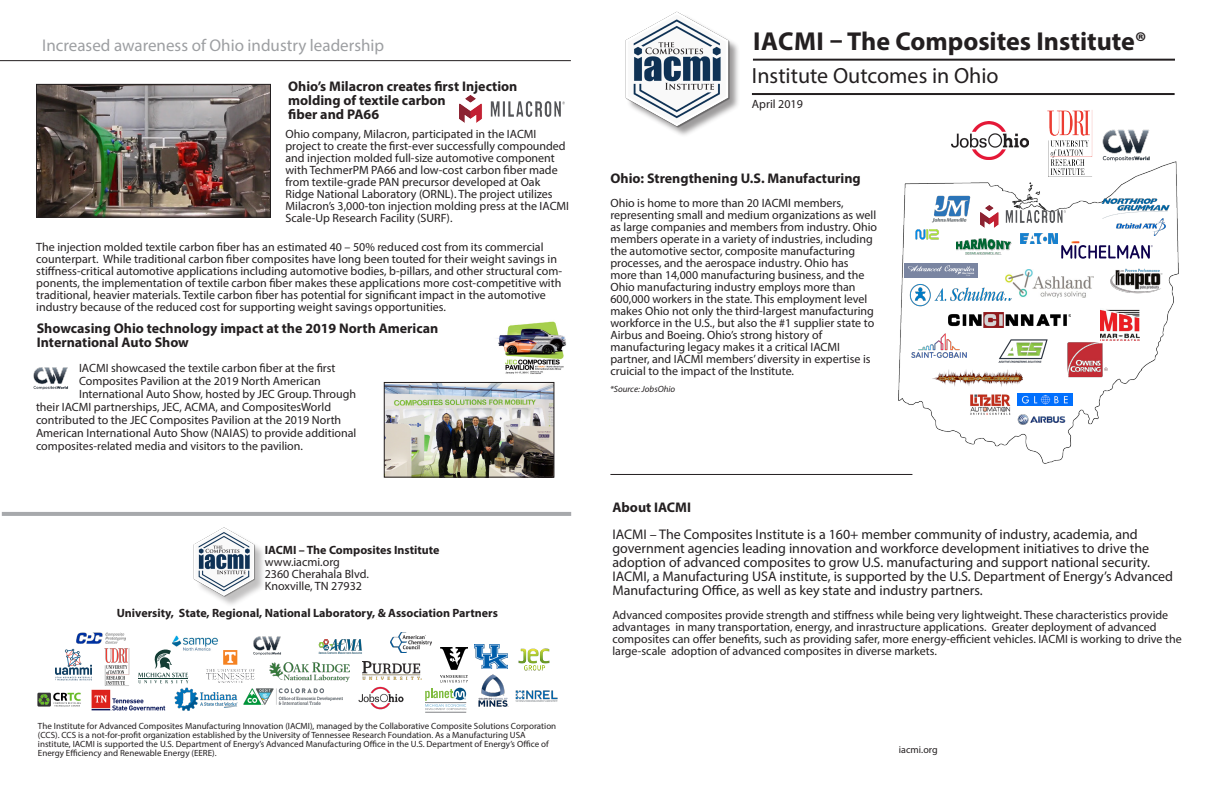
<style>
.page{position:relative;width:1224px;height:792px;background:#fff}
.page>*{position:absolute;margin:0;border:0;box-sizing:border-box;transform-origin:0 0}
.t1{font:700 26px "Myriad Pro";color:#231f20}
.t2{font:22px "Myriad Pro";color:#231f20}
.t3{font:17px "Myriad Pro";color:#9d9fa2}
.t4{font:14px/14px "Myriad Pro";color:#231f20}
.t5{font:700 14px/14px "Myriad Pro";color:#231f20}
.t6{font:12px/12px "Myriad Pro";color:#231f20}
.t7{font:700 12px "Myriad Pro";color:#231f20}
.t8{font:10px "Myriad Pro";color:#231f20}
.t9{font:9px/9px "Myriad Pro";color:#231f20}
.t10{font:italic 9px "Myriad Pro";color:#231f20}
</style>
<div class="page">
<hr style="left:0;top:60px;width:571px;height:1px;background:#231f20">
<hr style="left:2px;top:512px;width:569px;height:4px;background:#a7a9ac">
<hr style="left:610px;top:474px;width:302px;height:1px;background:#231f20">
<div style="left:196px;top:529px;width:71px;height:79px;background:#231f20;opacity:.28"></div>
<img style="left:193px;top:527px;width:71px;height:70px">
<hr style="left:753px;top:59px;width:422px;height:2px;background:#231f20">
<hr style="left:752px;top:93px;width:423px;height:2px;background:#231f20">
<img style="left:625px;top:11px;width:113px;height:123px">
<img style="left:92px;top:689px;width:73px;height:22px">
<img style="left:175px;top:687px;width:63px;height:24px">
<div style="left:454px;top:688px;width:12px;height:12px;background:#065281;border-radius:50%"></div>
<svg style="left:425px;top:689px;width:41px;height:21px"></svg>
<hr style="left:425px;top:702px;width:41px;height:1px;background:#808285">
<hr style="left:425px;top:712px;width:41px;height:1px;background:#808285">
<img style="left:243px;top:689px;width:100px;height:16px">
<img style="left:358px;top:686px;width:46px;height:24px">
<img style="left:102px;top:648px;width:33px;height:42px">
<img style="left:206px;top:650px;width:49px;height:33px">
<img style="left:362px;top:662px;width:59px;height:18px">
<img style="left:478px;top:674px;width:31px;height:33px">
<img style="left:269px;top:663px;width:81px;height:19px">
<img style="left:440px;top:647px;width:27px;height:35px">
<img style="left:474px;top:645px;width:33px;height:24px">
<img style="left:247px;top:636px;width:34px;height:24px">
<img style="left:172px;top:635px;width:48px;height:18px">
<img style="left:318px;top:640px;width:44px;height:13px">
<img style="left:391px;top:633px;width:40px;height:20px">
<svg style="left:138px;top:650px;width:50px;height:33px"></svg>
<img style="left:77px;top:632px;width:49px;height:12px">
<img style="left:55px;top:648px;width:37px;height:33px">
<img style="left:37px;top:692px;width:44px;height:15px">
<img style="left:515px;top:690px;width:43px;height:12px">
<img style="left:518px;top:648px;width:32px;height:23px">
<img style="left:1047px;top:110px;width:46px;height:51px">
<img style="left:1102px;top:129px;width:48px;height:32px">
<img style="left:951px;top:121px;width:77px;height:38px">
<img style="left:899px;top:161px;width:280px;height:302px">
<img style="left:981px;top:205px;width:85px;height:22px">
<img style="left:1062px;top:242px;width:91px;height:16px">
<img style="left:904px;top:264px;width:73px;height:14px">
<img style="left:949px;top:312px;width:121px;height:15px">
<img style="left:909px;top:284px;width:103px;height:22px">
<img style="left:1005px;top:270px;width:88px;height:28px">
<img style="left:1101px;top:309px;width:39px;height:32px">
<img style="left:1101px;top:195px;width:70px;height:41px">
<img style="left:998px;top:338px;width:50px;height:26px">
<img style="left:1066px;top:341px;width:43px;height:36px">
<img style="left:931px;top:189px;width:40px;height:40px">
<img style="left:914px;top:222px;width:27px;height:26px">
<img style="left:1021px;top:234px;width:37px;height:10px">
<img style="left:957px;top:238px;width:55px;height:17px">
<img style="left:912px;top:334px;width:55px;height:23px">
<img style="left:931px;top:368px;width:92px;height:19px">
<img style="left:1017px;top:393px;width:55px;height:13px">
<img style="left:968px;top:392px;width:44px;height:26px">
<img style="left:1110px;top:267px;width:52px;height:26px">
<img style="left:1017px;top:407px;width:49px;height:26px">
<img style="left:38px;top:86px;width:231px;height:130px">
<div style="left:36px;top:84px;width:235px;height:134px;border:1px solid #231f20"></div>
<img style="left:460px;top:96px;width:104px;height:27px">
<img style="left:386px;top:384px;width:166px;height:92px">
<div style="left:384px;top:382px;width:170px;height:96px;border:1px solid #231f20"></div>
<img style="left:496px;top:321px;width:70px;height:53px">
<img style="left:33px;top:367px;width:35px;height:23px">
<p class="t3" style="left:42px;top:35px;width:343px">Increased awareness of Ohio industry leadership</p>
<p class="t5" style="left:288px;top:79px;width:231px">Ohio’s Milacron creates first Injection molding of textile carbon<br>fiber and PA66</p>
<p class="t6" style="left:285px;top:128px;width:253px">Ohio company, Milacron, participated in the IACMI</p>
<p class="t6" style="left:285px;top:140px;width:282px">project to create the first-ever successfully compounded and injection molded full-size automotive component with TechmerPM PA66 and low-cost carbon fiber made from textile-grade PAN precursor developed at Oak Ridge National Laboratory (ORNL). The project utilizes</p>
<p class="t6" style="left:285px;top:200px;width:285px">Milacron’s 3,000-ton injection molding press at the IACMI<br>Scale-Up Research Facility (SURF).</p>
<p class="t6" style="left:36px;top:241px;width:527px">The injection molded textile carbon fiber has an estimated 40 – 50% reduced cost from its commercial counterpart. While traditional carbon fiber composites have long been touted for their weight savings in stiffness-critical automotive applications including automotive bodies, b-pillars, and other structural com&shy;ponents, the implementation of textile carbon fiber makes these applications more cost-competitive with traditional, heavier materials. Textile carbon fiber has potential for significant impact in the automotive industry because of the reduced cost for supporting weight savings opportunities.</p>
<p class="t5" style="left:37px;top:321px;width:403px">Showcasing Ohio technology impact at the 2019 North American</p>
<p class="t5" style="left:37px;top:335px;width:154px">International Auto Show</p>
<p class="t6" style="left:79px;top:362px;width:258px">IACMI showcased the textile carbon fiber at the first</p>
<p class="t6" style="left:79px;top:375px;width:243px">Composites Pavilion at the 2019 North American</p>
<p class="t6" style="left:36px;top:387px;width:322px;line-height:13px;text-indent:43px">International Auto Show, hosted by JEC Group. Through their IACMI partnerships, JEC, ACMA, and CompositesWorld</p>
<p class="t6" style="left:36px;top:413px;width:322px;line-height:13px">contributed to the JEC Composites Pavilion at the 2019 North<br>American International Auto Show (NAIAS) to provide additional composites-related media and visitors to the pavilion.</p>
<p class="t7" style="left:265px;top:542px;width:176px">IACMI – The Composites Institute</p>
<p class="t6" style="left:265px;top:556px;width:77px">www.iacmi.org</p>
<p class="t6" style="left:265px;top:568px;width:106px">2360 Cherahala Blvd.</p>
<p class="t6" style="left:265px;top:580px;width:99px">Knoxville, TN 27932</p>
<p class="t7" style="left:117px;top:605px;width:383px">University, State, Regional, National Laboratory, &amp; Association Partners</p>
<p class="t9" style="left:38px;top:721px;width:520px">The Institute for Advanced Composites Manufacturing Innovation (IACMI), managed by the Collaborative Composite Solutions Corporation (CCS). CCS is a not-for-profit organization established by the University of Tennessee Research Foundation. As a Manufacturing USA</p>
<p class="t9" style="left:38px;top:739px;width:512px">institute, IACMI is supported the U.S. Department of Energy’s Advanced Manufacturing Office in the U.S. Department of Energy’s Office of<br>Energy Efficiency and Renewable Energy (EERE).</p>
<p class="t1" style="left:753px;top:24px;width:395px">IACMI – The Composites Institute®</p>
<p class="t2" style="left:752px;top:62px;width:248px">Institute Outcomes in Ohio</p>
<p class="t6" style="left:752px;top:98px;width:52px">April 2019</p>
<p class="t5" style="left:610px;top:171px;width:252px">Ohio: Strengthening U.S. Manufacturing</p>
<p class="t6" style="left:610px;top:197px;width:235px">Ohio is home to more than 20 IACMI members,</p>
<p class="t6" style="left:610px;top:209px;width:268px">representing small and medium organizations as well as large companies and members from industry. Ohio members operate in a variety of industries, including the automotive sector, composite manufacturing processes, and the aerospace industry. Ohio has more than 14,000 manufacturing business, and the Ohio manufacturing industry employs more than 600,000 workers in the state. This employment level makes Ohio not only the third-largest manufacturing workforce in the U.S., but also the #1 supplier state to Airbus and Boeing. Ohio’s strong history of</p>
<p class="t6" style="left:610px;top:341px;width:231px">manufacturing legacy makes it a critical IACMI</p>
<p class="t6" style="left:610px;top:353px;width:262px">partner, and IACMI members’ diversity in expertise is cruicial to the impact of the Institute.</p>
<p class="t10" style="left:610px;top:384px;width:67px">*Source: JobsOhio</p>
<p class="t5" style="left:612px;top:500px;width:80px">About IACMI</p>
<p class="t4" style="left:612px;top:527px;width:527px">IACMI – The Composites Institute is a 160+ member community of industry, academia, and</p>
<p class="t4" style="left:612px;top:541px;width:538px">government agencies leading innovation and workforce development initiatives to drive the</p>
<p class="t4" style="left:612px;top:555px;width:539px">adoption of advanced composites to grow U.S. manufacturing and support national security.</p>
<p class="t4" style="left:612px;top:569px;width:562px">IACMI, a Manufacturing USA institute, is supported by the U.S. Department of Energy’s Advanced<br>Manufacturing Office, as well as key state and industry partners.</p>
<p class="t6" style="left:612px;top:609px;width:571px">Advanced composites provide strength and stiffness while being very lightweight. These characteristics provide advantages in many transportation, energy, and inrastructure applications. Greater deployment of advanced composites can offer benefits, such as providing safer, more energy-efficient vehicles. IACMI is working to drive the large-scale adoption of advanced composites in diverse markets.</p>
<p class="t8" style="left:899px;top:744px;width:40px">iacmi.org</p>
</div>
